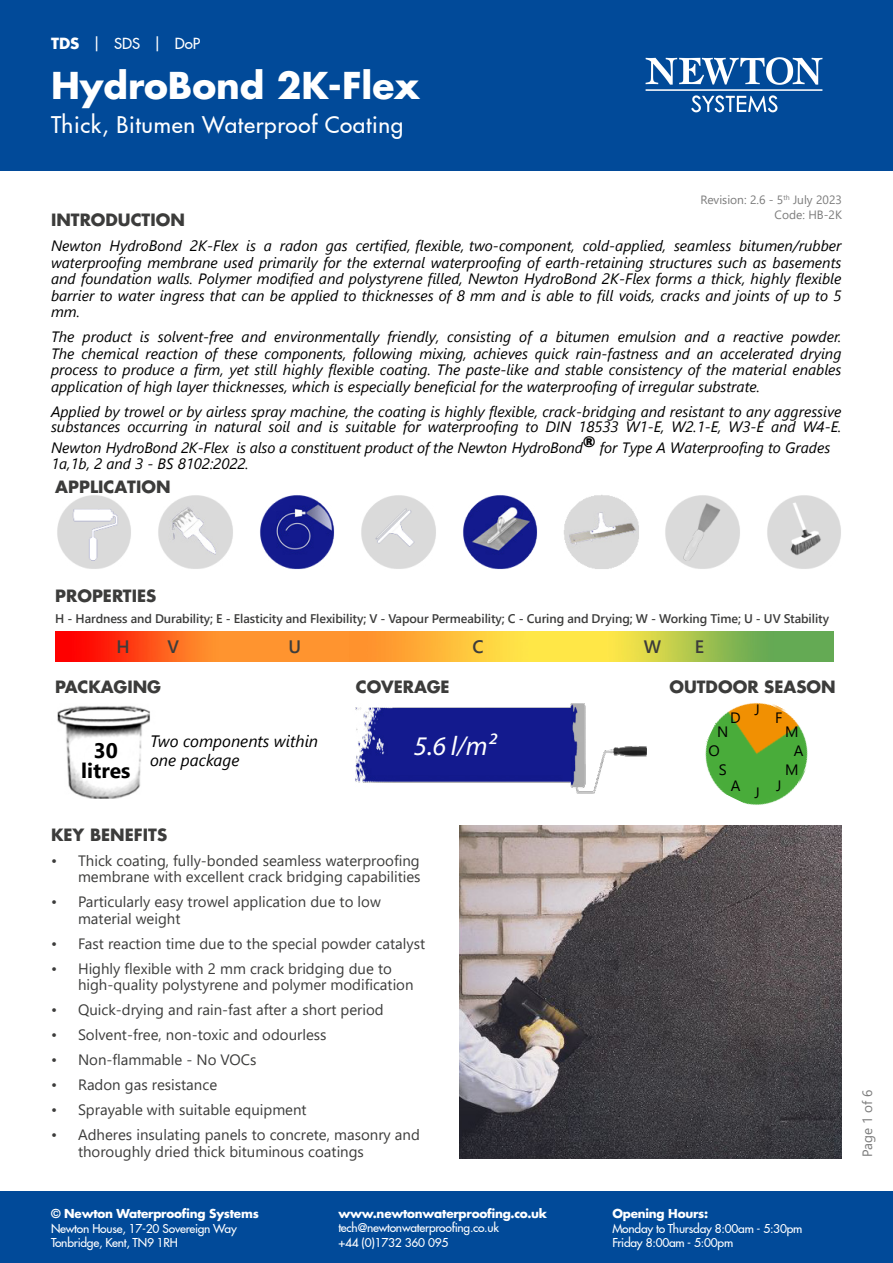
<style>
.page{position:relative;width:893px;height:1263px;background:#fff}
.page>*{position:absolute;margin:0;border:0;box-sizing:border-box;transform-origin:0 0}
.t1{font:700 36px "Futura LT Pro";color:#fff}
.t2{font:italic 27px "Myriad Pro";color:#fff}
.t3{font:500 22.5px "Futura LT Pro";letter-spacing:.03em;color:#fff}
.t4{font:700 21px/19.5px "Segoe UI";color:#000;text-align:center}
.t5{font:600 18px "Segoe UI";color:#3c3c3b}
.t6{font:700 16.5px "Futura LT Pro";color:#3c3c3b}
.t7{font:italic 16.5px/19.5px "Segoe UI";color:#000}
.t8{font:italic 15px/16.5px "Segoe UI";color:#000;text-align:justify}
.t9{font:15px/16.5px "Segoe UI";color:#3c3c3b}
.t10{font:15px "Segoe UI";color:#000}
.t11{font:500 15px "Futura LT Pro";color:#fff}
.t12{font:13.5px "Segoe UI";color:#7b7b7b}
.t13{font:600 12.6px "Segoe UI";letter-spacing:-.005em;color:#3c3c3b}
.t14{font:500 12px/14.4px "Futura LT Pro";letter-spacing:-.02em;color:#fff}
.t15{font:700 12px "Futura LT Pro";letter-spacing:-.02em;color:#fff}
.t16{font:12px/14.4px "Segoe UI";color:#7b7b7b;text-align:right}
.s1{font-weight:700}
</style>
<div class="page">
<div style="left:0;top:0;width:893px;height:170px;background:#014a99"></div>
<div style="left:0;top:1191px;width:893px;height:72px;background:#014a99"></div>
<img style="left:57px;top:706px;width:93px;height:92px">
<img style="left:57px;top:495px;width:74px;height:74px">
<img style="left:158px;top:495px;width:75px;height:74px">
<img style="left:260px;top:495px;width:75px;height:75px">
<img style="left:361px;top:495px;width:75px;height:74px">
<img style="left:463px;top:495px;width:75px;height:75px">
<img style="left:564px;top:495px;width:75px;height:74px">
<img style="left:665px;top:495px;width:75px;height:74px">
<img style="left:767px;top:495px;width:74px;height:74px">
<img style="left:55px;top:631px;width:779px;height:31px">
<img style="left:459px;top:825px;width:383px;height:334px">
<img style="left:355px;top:703px;width:291px;height:91px">
<img style="left:705px;top:702px;width:103px;height:103px">
<img style="left:645px;top:57px;width:178px;height:56px">
<p class="t11" style="left:51px;top:33px;width:151px"><span class="s1">TDS</span> | SDS | DoP</p>
<h1 class="t1" style="left:51px;top:58px;width:370px">HydroBond 2K-Flex</h1>
<h3 class="t3" style="left:51px;top:108px;width:354px">Thick, Bitumen Waterproof Coating</h3>
<p class="t6" style="left:51px;top:207px;width:135px">INTRODUCTION</p>
<p class="t16" style="left:700px;top:192px;width:143px">Revision: 2.6 - 5<sup>th</sup> July 2023<br>Code: HB-2K</p>
<p class="t8" style="left:51px;top:235px;width:792px">Newton HydroBond 2K-Flex is a radon gas certified, flexible, two-component, cold-applied, seamless bitumen/rubber waterproofing membrane used primarily for the external waterproofing of earth-retaining structures such as basements and foundation walls. Polymer modified and polystyrene filled, Newton HydroBond 2K-Flex forms a thick, highly flexible barrier to water ingress that can be applied to thicknesses of 8 mm and is able to fill voids, cracks and joints of up to 5 mm.</p>
<p class="t8" style="left:51px;top:326px;width:792px">The product is solvent-free and environmentally friendly, consisting of a bitumen emulsion and a reactive powder.<br>The chemical reaction of these components, following mixing, achieves quick rain-fastness and an accelerated drying process to produce a firm, yet still highly flexible coating. The paste-like and stable consistency of the material enables application of high layer thicknesses, which is especially beneficial for the waterproofing of irregular substrate.</p>
<p class="t8" style="left:51px;top:402px;width:792px;line-height:15px">Applied by trowel or by airless spray machine, the coating is highly flexible, crack-bridging and resistant to any aggressive substances occurring in natural soil and is suitable for waterproofing to DIN 18533 W1-E, W2.1-E, W3-E and W4-E.</p>
<p class="t8" style="left:51px;top:437px;width:781px">Newton HydroBond 2K-Flex is also a constituent product of the Newton HydroBond<sup>®</sup> for Type A Waterproofing to Grades<br>1a,1b, 2 and 3 - BS 8102:2022.</p>
<p class="t6" style="left:55px;top:474px;width:117px">APPLICATION</p>
<p class="t6" style="left:55px;top:583px;width:103px">PROPERTIES</p>
<p class="t5" style="left:116px;top:629px;width:15px">H</p>
<p class="t5" style="left:167px;top:629px;width:13px">V</p>
<p class="t5" style="left:473px;top:629px;width:13px">C</p>
<p class="t5" style="left:695px;top:629px;width:11px">E</p>
<p class="t13" style="left:55px;top:607px;width:775px">H - Hardness and Durability; E - Elasticity and Flexibility; V - Vapour Permeability; C - Curing and Drying; W - Working Time; U - UV Stability</p>
<p class="t5" style="left:289px;top:629px;width:14px">U</p>
<p class="t5" style="left:644px;top:629px;width:19px">W</p>
<p class="t6" style="left:55px;top:674px;width:107px">PACKAGING</p>
<h3 class="t4" style="left:81px;top:740px;width:50px">30 litres</h3>
<p class="t7" style="left:150px;top:728px;width:170px">Two components within one package</p>
<p class="t6" style="left:356px;top:674px;width:95px">COVERAGE</p>
<p class="t6" style="left:669px;top:674px;width:168px">OUTDOOR SEASON</p>
<p class="t10" style="left:754px;top:696px;width:7px">J</p>
<p class="t10" style="left:775px;top:703px;width:9px">F</p>
<p class="t10" style="left:730px;top:703px;width:12px">D</p>
<h2 class="t2" style="left:414px;top:729px;width:84px">5.6 l/m2</h2>
<p class="t10" style="left:717px;top:717px;width:13px">N</p>
<p class="t10" style="left:785px;top:717px;width:15px">M</p>
<p class="t10" style="left:708px;top:736px;width:13px">O</p>
<p class="t10" style="left:794px;top:736px;width:11px">A</p>
<p class="t10" style="left:719px;top:755px;width:9px">S</p>
<p class="t10" style="left:785px;top:755px;width:15px">M</p>
<p class="t10" style="left:754px;top:779px;width:7px">J</p>
<p class="t10" style="left:731px;top:772px;width:11px">A</p>
<p class="t10" style="left:776px;top:772px;width:7px">J</p>
<p class="t6" style="left:51px;top:822px;width:118px">KEY BENEFITS</p>
<p class="t9" style="left:51px;top:851px;width:371px;text-align:right">• Thick coating, fully-bonded seamless waterproofing membrane with excellent crack bridging capabilities</p>
<p class="t9" style="left:78px;top:892px;width:304px;text-indent:-27px">• Particularly easy trowel application due to low material weight</p>
<p class="t9" style="left:51px;top:934px;width:376px">• Fast reaction time due to the special powder catalyst</p>
<p class="t9" style="left:78px;top:959px;width:337px;text-indent:-27px">• Highly flexible with 2 mm crack bridging due to high-quality polystyrene and polymer modification</p>
<p class="t9" style="left:51px;top:1000px;width:334px">• Quick-drying and rain-fast after a short period</p>
<p class="t9" style="left:51px;top:1025px;width:277px">• Solvent-free, non-toxic and odourless</p>
<p class="t9" style="left:51px;top:1050px;width:207px">• Non-flammable - No VOCs</p>
<p class="t9" style="left:51px;top:1075px;width:168px">• Radon gas resistance</p>
<p class="t9" style="left:51px;top:1100px;width:257px">• Sprayable with suitable equipment</p>
<p class="t9" style="left:78px;top:1125px;width:343px;text-indent:-27px">• Adheres insulating panels to concrete, masonry and thoroughly dried thick bituminous coatings</p>
<p class="t15" style="left:51px;top:1204px;width:209px">© Newton Waterproofing Systems</p>
<p class="t14" style="left:51px;top:1220px;width:187px">Newton House, 17-20 Sovereign Way<br>Tonbridge, Kent, TN9 1RH</p>
<p class="t15" style="left:338px;top:1204px;width:210px">www.newtonwaterproofing.co.uk</p>
<p class="t14" style="left:338px;top:1220px;width:162px">tech@newtonwaterproofing.co.uk +44 (0)1732 360 095</p>
<p class="t15" style="left:612px;top:1204px;width:97px">Opening Hours:</p>
<p class="t14" style="left:612px;top:1220px;width:191px">Monday to Thursday 8:00am - 5:30pm<br>Friday 8:00am - 5:00pm</p>
<p class="t12" style="left:854px;top:1157px;width:68px;rotate:-90deg">Page 1 of 6</p>
</div>
